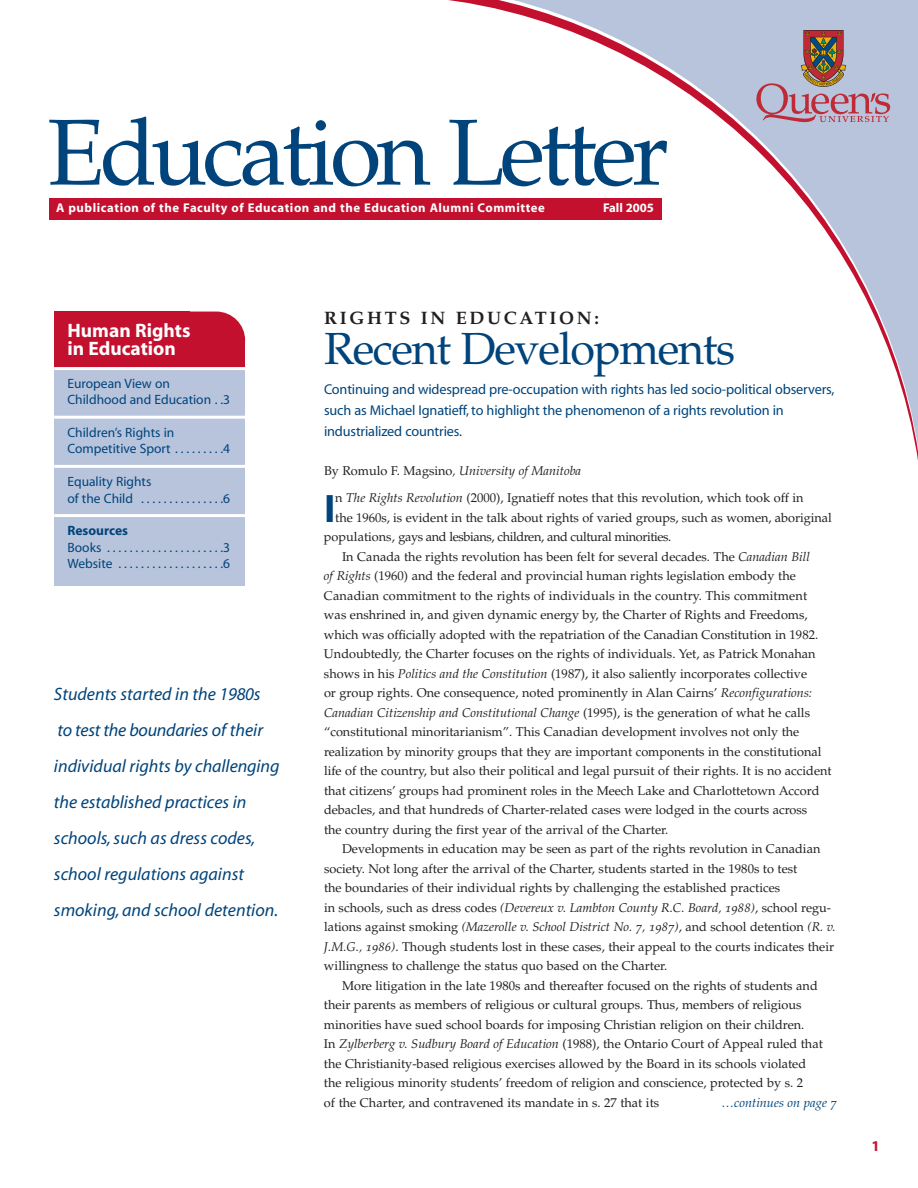
<style>
.page{position:relative;width:918px;height:1188px;background:#fff}
.page>*{position:absolute;margin:0;border:0;box-sizing:border-box;transform-origin:0 0}
.t1{font:93.6px "Palatino";letter-spacing:-.05em;color:#00447b}
.t2{font:45px "Palatino";letter-spacing:-.03em;color:#00447b}
.t3{font:700 39.9px "Myriad";color:#00447b}
.t4{font:700 19.5px/18px "Myriad";color:#fff}
.t5{font:italic 18px/36px "Myriad";color:#00447b}
.t6{font:18px "Palatino Bold Os F";letter-spacing:.15em;color:#231f20}
.t7{font:700 15px "Myriad";color:#c3102f}
.t8{font:14.25px/21px "Myriad";letter-spacing:-.01em;color:#00447b}
.t9{font:13.5px/16.5px "Myriad";color:#00447b}
.t10{font:700 13.5px "Myriad";color:#00447b}
.t11{font:12.75px/19.5px "Palatino";color:#231f20}
.t12{font:12.75px/19.5px "Palatino Italic Os F";color:#231f20}
.t13{font:700 12.75px "Myriad";letter-spacing:.045em;color:#fff}
.t14{font:12.75px "Palatino";letter-spacing:-.03em;color:#231f20}
.t15{font:12.75px "Palatino Italic Os F";color:#00447b}
.t16{font:700 12.75px "Myriad";color:#fff}
.s1{font-family:"Palatino"}
.s2{font-family:"Palatino Italic Os F"}
</style>
<div class="page">
<svg style="left:448px;top:0;width:470px;height:460px"></svg>
<div style="left:54px;top:312px;width:191px;height:57px;background:#c3102f;border-radius:29px"></div>
<div style="left:54px;top:339px;width:191px;height:30px;background:#c3102f"></div>
<div style="left:54px;top:312px;width:135px;height:57px;background:#c3102f"></div>
<div style="left:54px;top:370px;width:191px;height:216px;background:#b8c4dc"></div>
<hr style="left:54px;top:367px;width:205px;height:3px;background:#fff">
<hr style="left:54px;top:416px;width:205px;height:3px;background:#fff">
<hr style="left:54px;top:465px;width:205px;height:3px;background:#fff">
<hr style="left:54px;top:514px;width:205px;height:3px;background:#fff">
<div style="left:49px;top:198px;width:613px;height:22px;background:#c3102f"></div>
<svg style="left:756px;top:30px;width:134px;height:92px;background:#b09fad"></svg>
<h1 class="t1" style="left:47px;top:116px;width:623px">Education Letter</h1>
<p class="t13" style="left:56px;top:203px;width:490px">A publication of the Faculty of Education and the Education Alumni Committee</p>
<p class="t16" style="left:603px;top:203px;width:53px">Fall 2005</p>
<h3 class="t4" style="left:68px;top:323px;width:125px">Human Rights in Education</h3>
<p class="t9" style="left:68px;top:376px;width:164px">European View on<br>Childhood and Education . .3</p>
<p class="t9" style="left:68px;top:425px;width:164px">Children’s Rights in<br>Competitive Sport . . . . . . . . .4</p>
<p class="t9" style="left:68px;top:474px;width:164px">Equality Rights<br>of the Child . . . . . . . . . . . . . . .6</p>
<p class="t10" style="left:68px;top:526px;width:62px">Resources</p>
<p class="t9" style="left:68px;top:540px;width:164px">Books . . . . . . . . . . . . . . . . . . . . .3<br>Website . . . . . . . . . . . . . . . . . . .6</p>
<h3 class="t5" style="left:54px;top:678px;width:227px">Students started in the 1980s to test the boundaries of their individual rights by challenging the established practices in schools, such as dress codes, school regulations against smoking, and school detention.</h3>
<h3 class="t6" style="left:324px;top:310px;width:276px">RIGHTS IN EDUCATION:</h3>
<h2 class="t2" style="left:324px;top:331px;width:413px">Recent Developments</h2>
<p class="t8" style="left:324px;top:380px;width:512px">Continuing and widespread pre-occupation with rights has led socio-political observers, such as Michael Ignatieff, to highlight the phenomenon of a rights revolution in industrialized countries.</p>
<p class="t12" style="left:324px;top:462px;width:259px"><span class="s1">By Romulo F. Magsino</span>, University of Manitoba</p>
<h3 class="t3" style="left:324px;top:493px;width:13px">I</h3>
<p class="t11" style="left:335px;top:489px;width:470px">n <span class="s2">The Rights Revolution</span> (2000), Ignatieff notes that this revolution, which took off in</p>
<p class="t11" style="left:335px;top:509px;width:498px">the 1960s, is evident in the talk about rights of varied groups, such as women, aboriginal</p>
<p class="t14" style="left:324px;top:532px;width:349px">populations, gays and lesbians, children, and cultural minorities.</p>
<p class="t11" style="left:342px;top:548px;width:469px">In Canada the rights revolution has been felt for several decades. The <span class="s2">Canadian Bill</span></p>
<p class="t11" style="left:324px;top:567px;width:473px"><span class="s2">of Rights</span> (1960) and the federal and provincial human rights legislation embody the</p>
<p class="t11" style="left:324px;top:587px;width:485px">Canadian commitment to the rights of individuals in the country. This commitment</p>
<p class="t11" style="left:324px;top:606px;width:485px">was enshrined in, and given dynamic energy by, the Charter of Rights and Freedoms,</p>
<p class="t11" style="left:324px;top:626px;width:496px">which was officially adopted with the repatriation of the Canadian Constitution in 1982.</p>
<p class="t11" style="left:324px;top:645px;width:493px">Undoubtedly, the Charter focuses on the rights of individuals. Yet, as Patrick Monahan</p>
<p class="t11" style="left:324px;top:665px;width:485px">shows in his <span class="s2">Politics and the Constitution</span> (1987), it also saliently incorporates collective</p>
<p class="t11" style="left:324px;top:684px;width:490px">or group rights. One consequence, noted prominently in Alan Cairns’ <span class="s2">Reconfigurations:</span></p>
<p class="t12" style="left:324px;top:704px;width:488px">Canadian Citizenship and Constitutional Change <span class="s1">(1995), is the generation of what he calls</span></p>
<p class="t11" style="left:324px;top:723px;width:509px">“constitutional minoritarianism”. This Canadian development involves not only the realization by minority groups that they are important components in the constitutional life of the country, but also their political and legal pursuit of their rights. It is no accident that citizens’ groups had prominent roles in the Meech Lake and Charlottetown Accord debacles, and that hundreds of Charter-related cases were lodged in the courts across<br>the country during the first year of the arrival of the Charter.</p>
<p class="t11" style="left:324px;top:840px;width:498px;text-indent:18px">Developments in education may be seen as part of the rights revolution in Canadian society. Not long after the arrival of the Charter, students started in the 1980s to test<br>the boundaries of their individual rights by challenging the established practices</p>
<p class="t12" style="left:324px;top:899px;width:513px"><span class="s1">in schools, such as dress codes</span> (Devereux v. Lambton County R.C. Board, 1988)<span class="s1">, school regu&shy;lations against smoking</span> (Mazerolle v. School District No. 7, 1987)<span class="s1">, and school detention</span> (R. v.</p>
<p class="t11" style="left:324px;top:938px;width:512px"><span class="s2">J.M.G., 1986)</span>. Though students lost in these cases, their appeal to the courts indicates their willingness to challenge the status quo based on the Charter.</p>
<p class="t11" style="left:324px;top:977px;width:500px;text-indent:18px">More litigation in the late 1980s and thereafter focused on the rights of students and their parents as members of religious or cultural groups. Thus, members of religious minorities have sued school boards for imposing Christian religion on their children.<br>In <span class="s2">Zylberberg v. Sudbury Board of Education</span> (1988), the Ontario Court of Appeal ruled that the Christianity-based religious exercises allowed by the Board in its schools violated the religious minority students’ freedom of religion and conscience, protected by s. 2<br>of the Charter, and contravened its mandate in s. 27 that its</p>
<p class="t15" style="left:721px;top:1098px;width:117px">…continues on page 7</p>
<p class="t7" style="left:872px;top:1140px;width:10px">1</p>
</div>
